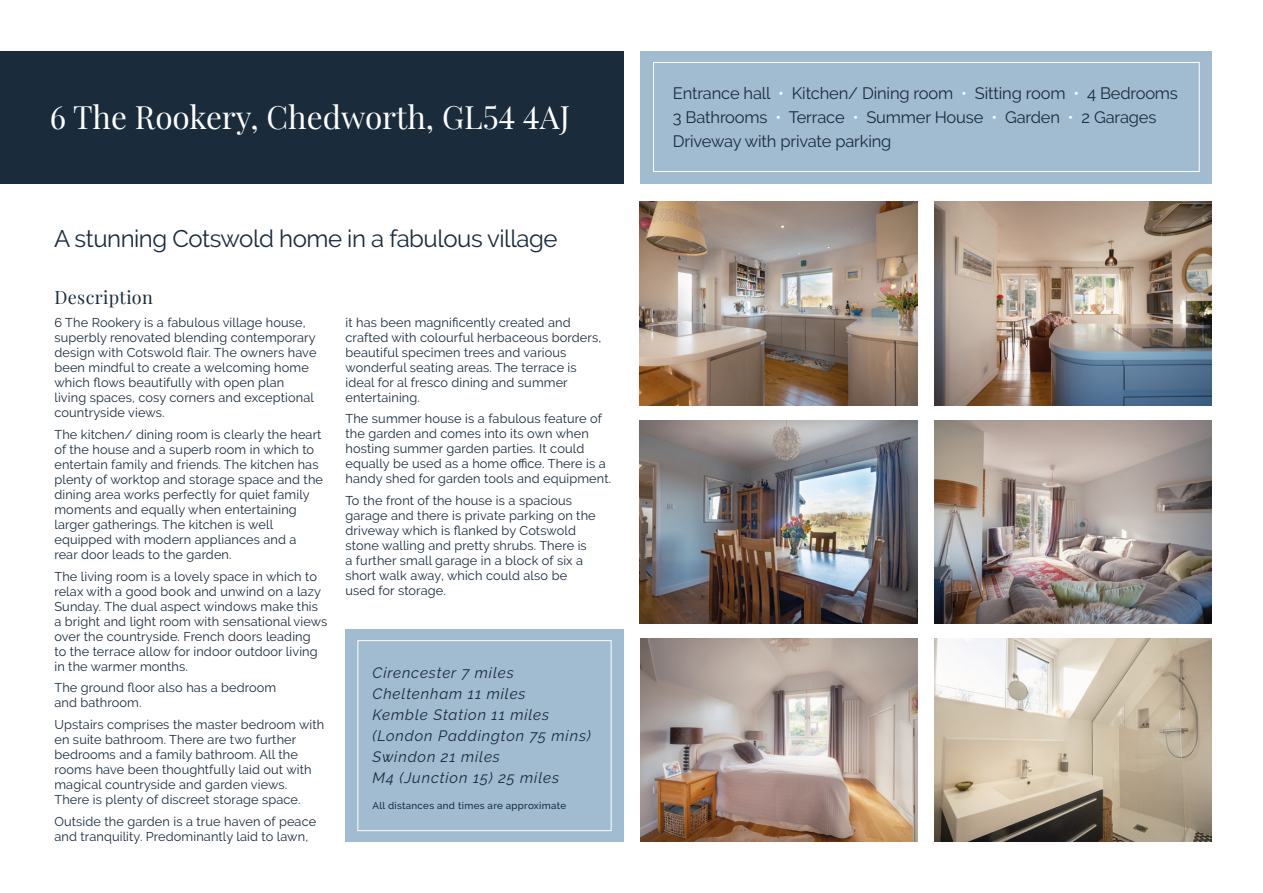
<style>
.page{position:relative;width:1263px;height:893px;background:#fff}
.page>*{position:absolute;margin:0;border:0;box-sizing:border-box;transform-origin:0 0}
.t1{font:31.5px "Playfair Display";color:#fff}
.t2{font:24px "Raleway";letter-spacing:-.02em;color:#1a2b3c}
.t3{font:18px "Playfair Display";letter-spacing:.02em;color:#1a2b3c}
.t4{font:16.5px/24px "Raleway";letter-spacing:-.01em;color:#1a2b3c}
.t5{font:italic 15px/21px "Raleway";letter-spacing:.06em;color:#1a2b3c}
.t6{font:12.75px/15px "Raleway";letter-spacing:.01em;color:#1a2b3c}
.t7{font:500 9.75px "Raleway";letter-spacing:.03em;color:#1a2b3c}
.s1{color:#fff}
</style>
<div class="page">
<div style="left:0;top:51px;width:623px;height:133px;background:#1a2b3c"></div>
<div style="left:640px;top:51px;width:572px;height:133px;background:#a1bbd0"></div>
<img style="left:640px;top:420px;width:277px;height:204px">
<img style="left:640px;top:202px;width:277px;height:203px">
<img style="left:934px;top:202px;width:278px;height:203px">
<img style="left:934px;top:420px;width:278px;height:204px">
<img style="left:640px;top:638px;width:277px;height:204px">
<img style="left:934px;top:638px;width:278px;height:204px">
<div style="left:653px;top:62px;width:546px;height:110px;border:1px solid #fff"></div>
<div style="left:345px;top:629px;width:278px;height:213px;background:#a1bbd0"></div>
<div style="left:357px;top:640px;width:254px;height:191px;border:1px solid #fff"></div>
<h1 class="t1" style="left:50px;top:92px;width:522px">6 The Rookery, Chedworth, GL54 4AJ</h1>
<h2 class="t2" style="left:54px;top:224px;width:505px">A stunning Cotswold home in a fabulous village</h2>
<h3 class="t3" style="left:54px;top:283px;width:100px">Description</h3>
<p class="t6" style="left:54px;top:315px;width:264px">6 The Rookery is a fabulous village house, superbly renovated blending contemporary design with Cotswold flair. The owners have been mindful to create a welcoming home which flows beautifully with open plan living spaces, cosy corners and exceptional countryside views.</p>
<p class="t6" style="left:54px;top:427px;width:270px">The kitchen/ dining room is clearly the heart of the house and a superb room in which to entertain family and friends. The kitchen has plenty of worktop and storage space and the dining area works perfectly for quiet family moments and equally when entertaining larger gatherings. The kitchen is well equipped with modern appliances and a rear door leads to the garden.</p>
<p class="t6" style="left:54px;top:569px;width:274px">The living room is a lovely space in which to relax with a good book and unwind on a lazy Sunday. The dual aspect windows make this a bright and light room with sensational views over the countryside. French doors leading<br>to the terrace allow for indoor outdoor living in the warmer months.</p>
<p class="t6" style="left:54px;top:680px;width:223px">The ground floor also has a bedroom and bathroom.</p>
<p class="t6" style="left:54px;top:717px;width:271px">Upstairs comprises the master bedroom with en suite bathroom. There are two further bedrooms and a family bathroom. All the rooms have been thoughtfully laid out with magical countryside and garden views.<br>There is plenty of discreet storage space.</p>
<p class="t6" style="left:54px;top:814px;width:263px">Outside the garden is a true haven of peace and tranquility. Predominantly laid to lawn,</p>
<p class="t6" style="left:345px;top:315px;width:257px">it has been magnificently created and crafted with colourful herbaceous borders, beautiful specimen trees and various wonderful seating areas. The terrace is ideal for al fresco dining and summer entertaining.</p>
<p class="t6" style="left:345px;top:411px;width:267px">The summer house is a fabulous feature of the garden and comes into its own when hosting summer garden parties. It could equally be used as a home office. There is a handy shed for garden tools and equipment.</p>
<p class="t6" style="left:345px;top:493px;width:252px">To the front of the house is a spacious garage and there is private parking on the driveway which is flanked by Cotswold stone walling and pretty shrubs. There is a further small garage in a block of six a short walk away, which could also be used for storage.</p>
<p class="t5" style="left:373px;top:662px;width:220px">Cirencester 7 miles<br>Cheltenham 11 miles<br>Kemble Station 11 miles (London Paddington 75 mins)<br>Swindon 21 miles<br>M4 (Junction 15) 25 miles</p>
<p class="t7" style="left:373px;top:800px;width:195px">All distances and times are approximate</p>
<p class="t4" style="left:673px;top:81px;width:506px">Entrance hall <span class="s1">•</span> Kitchen/ Dining room <span class="s1">•</span> Sitting room <span class="s1">•</span> 4 Bedrooms<br>3 Bathrooms <span class="s1">•</span> Terrace <span class="s1">•</span> Summer House <span class="s1">•</span> Garden <span class="s1">•</span> 2 Garages<br>Driveway with private parking</p>
</div>
